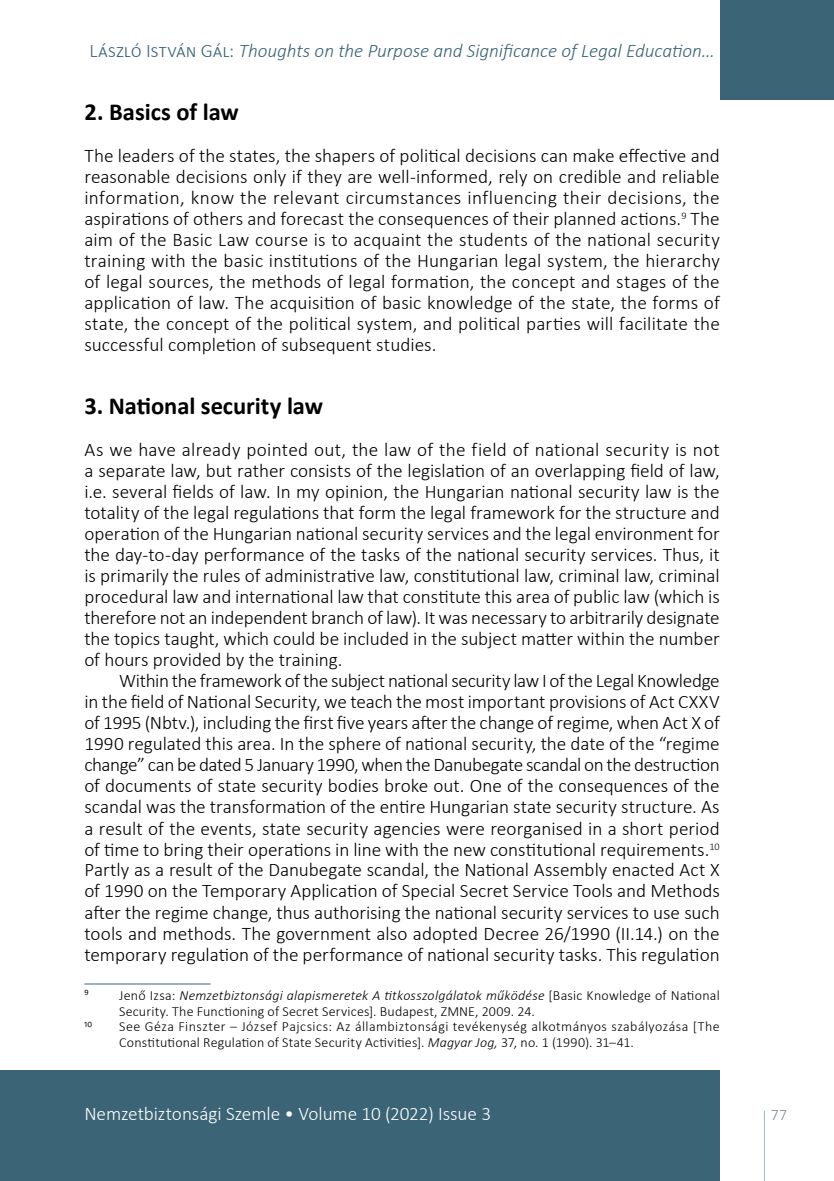
<style>
.page{position:relative;width:834px;height:1181px;background:#fff}
.page>*{position:absolute;margin:0;border:0;box-sizing:border-box;transform-origin:0 0}
.t1{font:700 24.5px "Calibri";color:#000}
.t2{font:300 19.25px/21px "Calibri";color:#000;text-align:justify}
.t3{font:italic 300 19.25px "Calibri";letter-spacing:-.005em;color:#3b6476}
.t4{font:300 19.25px "Calibri";letter-spacing:-.005em;color:#fff}
.t5{font:300 15.75px "Calibri";color:#778c9b}
.t6{font:300 14px/15.8px "Calibri";letter-spacing:.025em;color:#000}
.t7{font:8.22px "Calibri";color:#000}
.s1{font-style:normal}
.s2{font-style:italic}
</style>
<div class="page">
<svg style="left:764px;top:1110px;width:1px;height:71px"></svg>
<div style="left:719px;top:0;width:114px;height:99px;background:#3b6476"></div>
<div style="left:0;top:1070px;width:719px;height:111px;background:#3b6476"></div>
<hr style="left:84px;top:983px;width:126px;height:1px;background:#3b6476">
<p class="t3" style="left:89px;top:39px;width:627px"><span class="s1">László István Gál:</span> Thoughts on the Purpose and Significance of Legal Education…</p>
<p class="t1" style="left:84px;top:95px;width:156px">2. Basics of law</p>
<p class="t2" style="left:84px;top:145px;width:637px">The leaders of the states, the shapers of political decisions can make effective and reasonable decisions only if they are well-informed, rely on credible and reliable information, know the relevant circumstances influencing their decisions, the aspirations of others and forecast the consequences of their planned actions.<sup>9</sup> The aim of the Basic Law course is to acquaint the students of the national security training with the basic institutions of the Hungarian legal system, the hierarchy of legal sources, the methods of legal formation, the concept and stages of the application of law. The acquisition of basic knowledge of the state, the forms of state, the concept of the political system, and political parties will facilitate the successful completion of subsequent studies.</p>
<p class="t1" style="left:84px;top:389px;width:240px">3. National security law</p>
<p class="t2" style="left:84px;top:439px;width:636px">As we have already pointed out, the law of the field of national security is not a separate law, but rather consists of the legislation of an overlapping field of law, i.e. several fields of law. In my opinion, the Hungarian national security law is the totality of the legal regulations that form the legal framework for the structure and operation of the Hungarian national security services and the legal environment for the day-to-day performance of the tasks of the national security services. Thus, it is primarily the rules of administrative law, constitutional law, criminal law, criminal procedural law and international law that constitute this area of public law (which is therefore not an independent branch of law). It was necessary to arbitrarily designate the topics taught, which could be included in the subject matter within the number of hours provided by the training.</p>
<p class="t2" style="left:84px;top:670px;width:637px;text-indent:35px">Within the framework of the subject national security law I of the Legal Knowledge in the field of National Security, we teach the most important provisions of Act CXXV of 1995 (Nbtv.), including the first five years after the change of regime, when Act X of 1990 regulated this area. In the sphere of national security, the date of the “regime change” can be dated 5 January 1990, when the Danubegate scandal on the destruction of documents of state security bodies broke out. One of the consequences of the scandal was the transformation of the entire Hungarian state security structure. As a result of the events, state security agencies were reorganised in a short period of time to bring their operations in line with the new constitutional requirements.<sup>10<br></sup>Partly as a result of the Danubegate scandal, the National Assembly enacted Act X of 1990 on the Temporary Application of Special Secret Service Tools and Methods after the regime change, thus authorising the national security services to use such tools and methods. The government also adopted Decree 26/1990 (II.14.) on the temporary regulation of the performance of national security tasks. This regulation</p>
<p class="t7" style="left:84px;top:986px;width:6px">9</p>
<p class="t6" style="left:119px;top:987px;width:602px">Jenő Izsa: <span class="s2">Nemzetbiztonsági alapismeretek A titkosszolgálatok működése</span> [Basic Knowledge of National<br>Security. The Functioning of Secret Services]. Budapest, ZMNE, 2009. 24.</p>
<p class="t7" style="left:84px;top:1018px;width:9px">10</p>
<p class="t6" style="left:119px;top:1018px;width:602px">See Géza Finszter – József Pajcsics: Az állambiztonsági tevékenység alkotmányos szabályozása [The<br>Constitutional Regulation of State Security Activities]. <span class="s2">Magyar Jog,</span> 37, no. 1 (1990). 31–41.</p>
<p class="t4" style="left:84px;top:1102px;width:408px">Nemzetbiztonsági Szemle • Volume 10 (2022) Issue 3</p>
<p class="t5" style="left:770px;top:1105px;width:18px">77</p>
</div>
